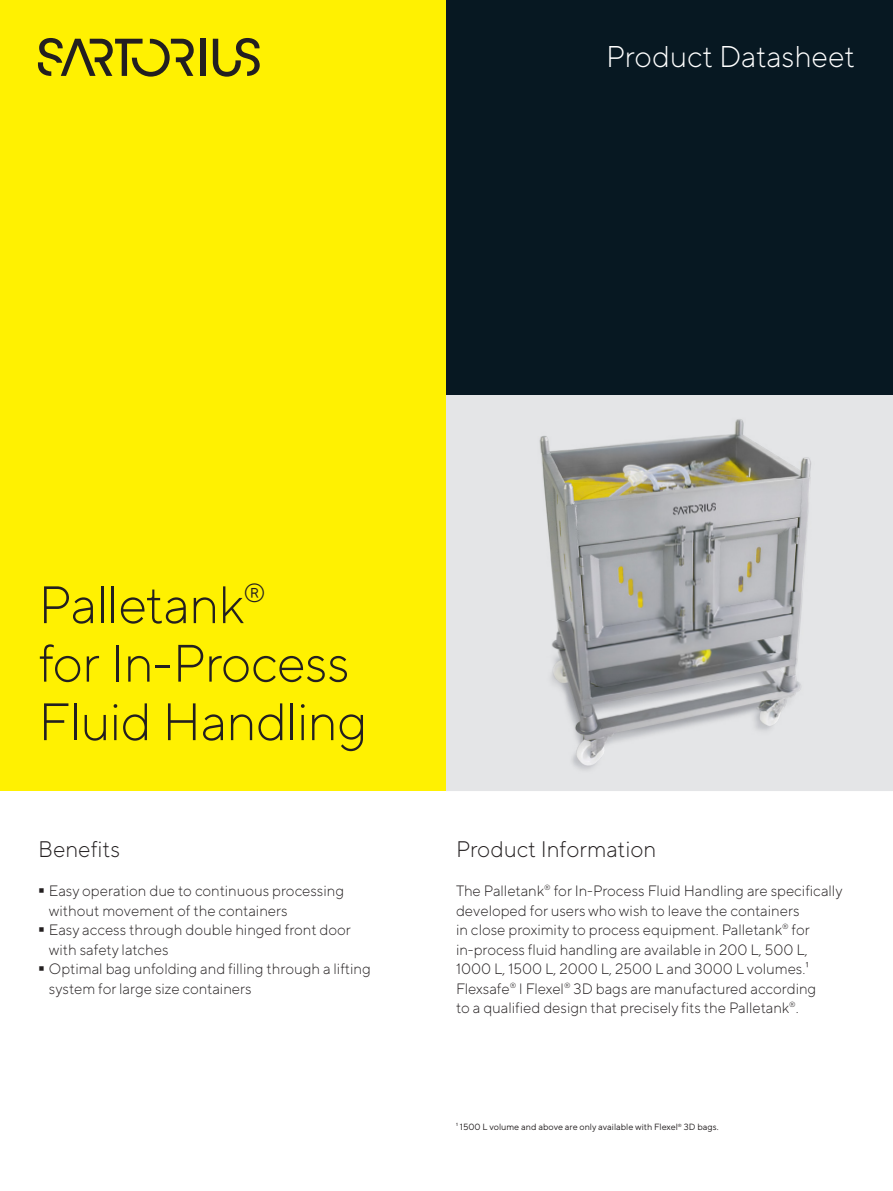
<style>
.page{position:relative;width:893px;height:1191px;background:#fff}
.page>*{position:absolute;margin:0;border:0;box-sizing:border-box;transform-origin:0 0}
.t1{font:300 52.5px/58.5px "TT Norms Pro";letter-spacing:-.015em;color:#231f20}
.t2{font:300 30px "TT Norms Pro";color:#fff}
.t3{font:300 22.5px "TT Norms Pro";color:#231f20}
.t4{font:300 15px/19.5px "TT Norms Pro";color:#231f20}
.t5{font:9px "TT Norms Pro";color:#231f20}
</style>
<div class="page">
<div style="left:0;top:0;width:446px;height:791px;background:#fff101"></div>
<div style="left:446px;top:0;width:447px;height:395px;background:#071822"></div>
<img style="left:540px;top:419px;width:271px;height:347px">
<div style="left:200px;top:39px;width:5px;height:37px;background:#231f20"></div>
<svg style="left:213px;top:38px;width:47px;height:39px"></svg>
<svg style="left:38px;top:38px;width:156px;height:39px"></svg>
<h2 class="t2" style="left:606px;top:35px;width:250px">Product Datasheet</h2>
<h1 class="t1" style="left:38px;top:571px;width:331px">Palletank<sup>®<br></sup>for In-Process<br>Fluid Handling</h1>
<h3 class="t3" style="left:38px;top:833px;width:83px">Benefits</h3>
<p class="t4" style="left:49px;top:880px;width:323px">Easy operation due to continuous processing without movement of the containers<br>Easy access through double hinged front door with safety latches<br>Optimal bag unfolding and filling through a lifting system for large size containers</p>
<h3 class="t3" style="left:456px;top:833px;width:202px">Product Information</h3>
<p class="t4" style="left:456px;top:880px;width:388px">The Palletank<sup>®</sup> for In-Process Fluid Handling are specifically developed for users who wish to leave the containers<br>in close proximity to process equipment. Palletank<sup>®</sup> for in-process fluid handling are available in 200 L, 500 L, 1000 L, 1500 L, 2000 L, 2500 L and 3000 L volumes.¹<br>Flexsafe<sup>®</sup> l Flexel<sup>®</sup> 3D bags are manufactured according<br>to a qualified design that precisely fits the Palletank<sup>®</sup>.</p>
<p class="t5" style="left:456px;top:1120px;width:264px">¹ 1500 L volume and above are only available with Flexel<sup>®</sup> 3D bags.</p>
</div>
